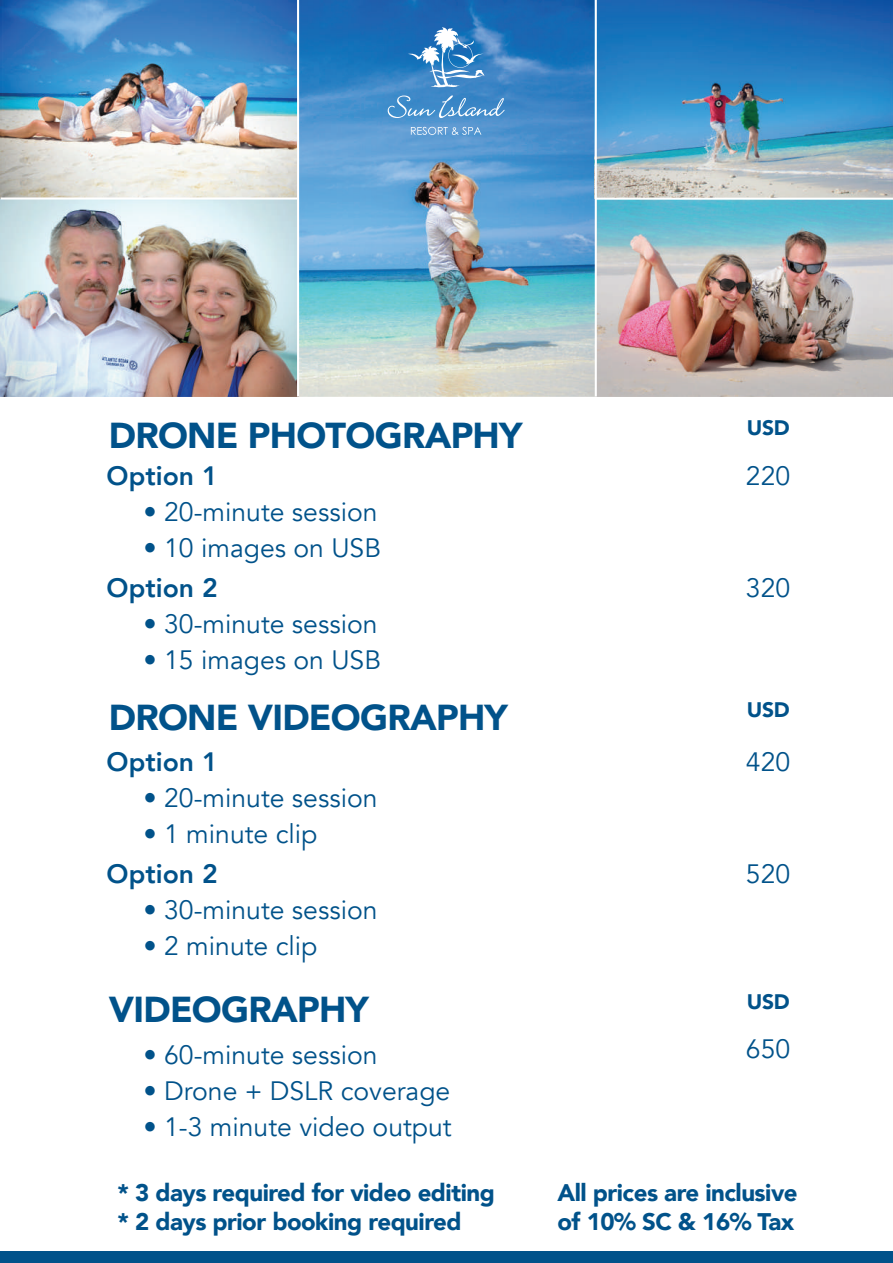
<style>
.page{position:relative;width:893px;height:1263px;background:#fff}
.page>*{position:absolute;margin:0;border:0;box-sizing:border-box;transform-origin:0 0}
.t1{font:900 36px "Avenir";letter-spacing:-.02em;color:#01528a}
.t2{font:26.55px "Avenir";color:#01528a}
.t3{font:800 26.55px "Avenir";color:#01528a}
.t4{font:900 24px/28.8px "Avenir";letter-spacing:-.02em;color:#01528a}
.t5{font:900 21px "Avenir";letter-spacing:-.02em;color:#01528a}
</style>
<div class="page">
<img style="left:299px;top:0;width:296px;height:397px">
<img style="left:597px;top:0;width:296px;height:397px">
<img style="left:0;top:0;width:297px;height:397px">
<svg style="left:411px;top:127px;width:70px;height:8px"></svg>
<svg style="left:388px;top:95px;width:117px;height:23px;background:#5a9bd0"></svg>
<svg style="left:408px;top:26px;width:76px;height:61px;background:#5695cb"></svg>
<hr style="left:596px;top:198px;width:297px;height:2px;background:#fff">
<hr style="left:1px;top:197px;width:298px;height:3px;background:#fff">
<div style="left:0;top:1251px;width:893px;height:12px;background:#01528a"></div>
<h1 class="t1" style="left:109px;top:404px;width:415px">DRONE PHOTOGRAPHY</h1>
<p class="t3" style="left:107px;top:455px;width:113px">Option 1</p>
<p class="t2" style="left:144px;top:496px;width:235px">• 20-minute session</p>
<p class="t2" style="left:144px;top:532px;width:239px">• 10 images on USB</p>
<p class="t3" style="left:107px;top:567px;width:113px">Option 2</p>
<p class="t2" style="left:144px;top:608px;width:235px">• 30-minute session</p>
<p class="t2" style="left:144px;top:644px;width:239px">• 15 images on USB</p>
<h1 class="t1" style="left:109px;top:686px;width:401px">DRONE VIDEOGRAPHY</h1>
<p class="t3" style="left:107px;top:741px;width:113px">Option 1</p>
<p class="t2" style="left:144px;top:782px;width:235px">• 20-minute session</p>
<p class="t2" style="left:144px;top:818px;width:175px">• 1 minute clip</p>
<p class="t3" style="left:107px;top:853px;width:113px">Option 2</p>
<p class="t2" style="left:144px;top:894px;width:235px">• 30-minute session</p>
<p class="t2" style="left:144px;top:930px;width:175px">• 2 minute clip</p>
<p class="t5" style="left:747px;top:410px;width:44px">USD</p>
<p class="t2" style="left:746px;top:460px;width:46px">220</p>
<p class="t2" style="left:746px;top:572px;width:46px">320</p>
<p class="t5" style="left:747px;top:692px;width:44px">USD</p>
<p class="t2" style="left:746px;top:746px;width:46px">420</p>
<p class="t2" style="left:746px;top:858px;width:46px">520</p>
<p class="t5" style="left:747px;top:984px;width:44px">USD</p>
<h1 class="t1" style="left:109px;top:978px;width:262px">VIDEOGRAPHY</h1>
<p class="t2" style="left:144px;top:1039px;width:235px">• 60-minute session</p>
<p class="t2" style="left:144px;top:1075px;width:308px">• Drone + DSLR coverage</p>
<p class="t2" style="left:144px;top:1111px;width:310px">• 1-3 minute video output</p>
<p class="t4" style="left:117px;top:1178px;width:379px">* 3 days required for video editing * 2 days prior booking required</p>
<p class="t4" style="left:557px;top:1178px;width:242px">All prices are inclusive of 10% SC &amp; 16% Tax</p>
<p class="t2" style="left:746px;top:1033px;width:46px">650</p>
</div>
